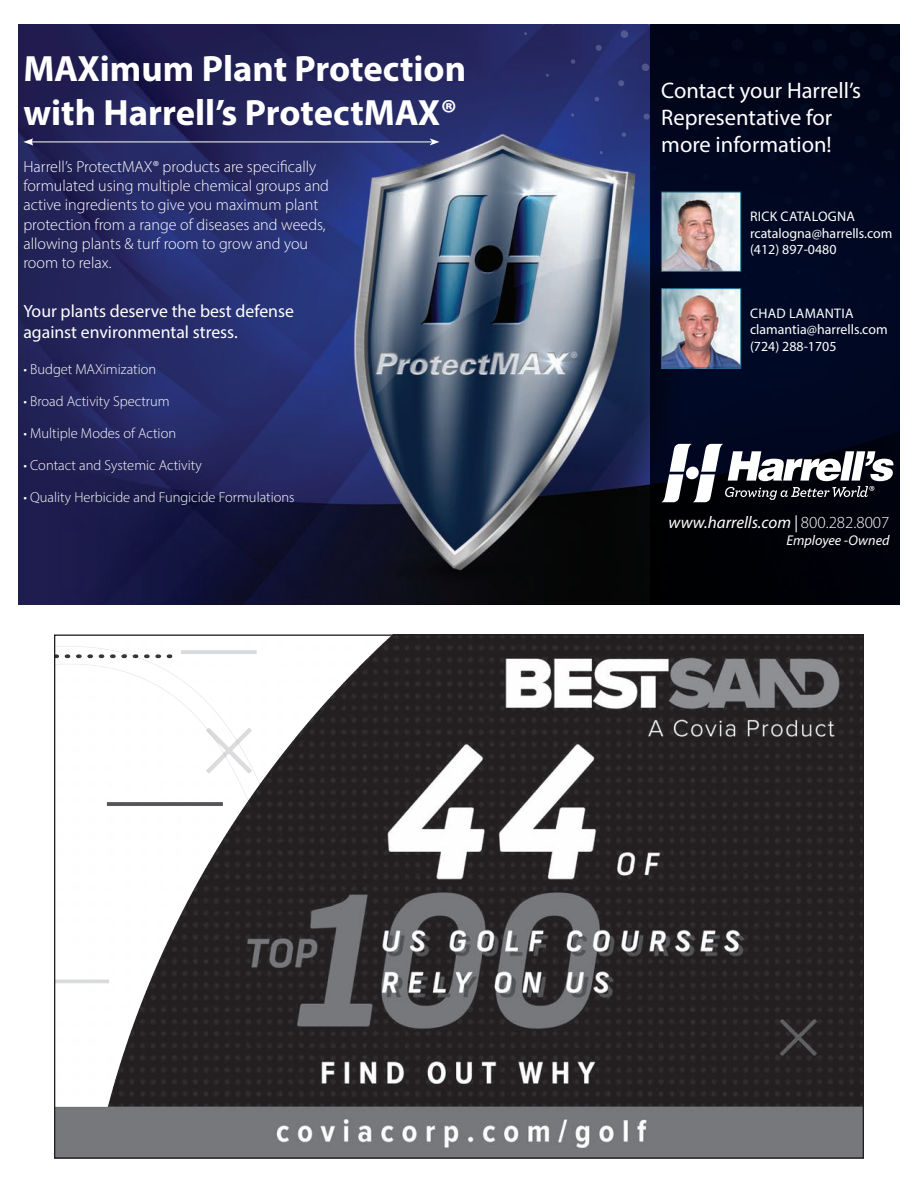
<style>
.page{position:relative;width:918px;height:1188px;background:#fff}
.page>*{position:absolute;margin:0;border:0;box-sizing:border-box;transform-origin:0 0}
.t1{font:700 36.6px/44px "Myriad Pro";color:#fff}
.t2{font:22.5px/27px "Myriad Pro";color:#fff}
.t3{font:17.7px/21.3px "Myriad Pro";color:#fff}
.t4{font:italic 16.95px "Myriad Pro";color:#fff}
.t5{font:300 16.05px/19.4px "Myriad Pro";color:#fff}
.t6{font:300 14.55px "Myriad Pro";color:#fff}
.t7{font:italic 14.1px "Myriad Pro";color:#fff}
.t8{font:13.95px/16.6px "Myriad Pro";color:#fff}
.s1{font-weight:300;font-style:normal}
</style>
<div class="page">
<img style="left:54px;top:634px;width:810px;height:523px">
<img style="left:18px;top:25px;width:632px;height:579px">
<svg style="left:631px;top:186px;width:4px;height:3px"></svg>
<svg style="left:643px;top:113px;width:7px;height:7px"></svg>
<svg style="left:621px;top:132px;width:5px;height:5px"></svg>
<svg style="left:641px;top:63px;width:9px;height:9px"></svg>
<svg style="left:618px;top:80px;width:7px;height:7px"></svg>
<svg style="left:594px;top:97px;width:6px;height:5px"></svg>
<svg style="left:571px;top:113px;width:3px;height:4px"></svg>
<svg style="left:620px;top:30px;width:9px;height:8px"></svg>
<svg style="left:595px;top:44px;width:7px;height:7px"></svg>
<svg style="left:570px;top:59px;width:6px;height:5px"></svg>
<svg style="left:650px;top:25px;width:249px;height:579px;background:#00061a"></svg>
<hr style="left:31px;top:142px;width:401px;height:1px;background:#fff">
<svg style="left:23px;top:138px;width:10px;height:8px"></svg>
<svg style="left:430px;top:138px;width:9px;height:8px"></svg>
<svg style="left:661px;top:444px;width:232px;height:58px"></svg>
<img style="left:663px;top:194px;width:76px;height:76px">
<div style="left:661px;top:192px;width:80px;height:80px;border:1px solid #146288"></div>
<img style="left:663px;top:290px;width:76px;height:76px">
<div style="left:661px;top:288px;width:80px;height:80px;border:1px solid #146288"></div>
<h1 class="t1" style="left:23px;top:46px;width:444px">MAXimum Plant Protection with Harrell’s ProtectMAX®</h1>
<p class="t5" style="left:23px;top:157px;width:307px">Harrell’s ProtectMAX® products are specifically formulated using multiple chemical groups and active ingredients to give you maximum plant protection from a range of diseases and weeds, allowing plants &amp; turf room to grow and you room to relax.</p>
<p class="t3" style="left:23px;top:300px;width:272px">Your plants deserve the best defense against environmental stress.</p>
<p class="t6" style="left:23px;top:361px;width:134px">• Budget MAXimization</p>
<p class="t6" style="left:23px;top:393px;width:148px">• Broad Activity Spectrum</p>
<p class="t6" style="left:23px;top:425px;width:154px">• Multiple Modes of Action</p>
<p class="t6" style="left:23px;top:456px;width:180px">• Contact and Systemic Activity</p>
<p class="t6" style="left:23px;top:488px;width:273px">• Quality Herbicide and Fungicide Formulations</p>
<h2 class="t2" style="left:661px;top:77px;width:202px">Contact your Harrell’s<br>Representative for more information!</h2>
<p class="t8" style="left:750px;top:208px;width:144px">RICK CATALOGNA rcatalogna@harrells.com (412) 897-0480</p>
<p class="t8" style="left:750px;top:304px;width:139px">CHAD LAMANTIA clamantia@harrells.com (724) 288-1705</p>
<p class="t4" style="left:669px;top:512px;width:222px">www.harrells.com | <span class="s1">800.282.8007</span></p>
<p class="t7" style="left:786px;top:532px;width:105px">Employee -Owned</p>
</div>
